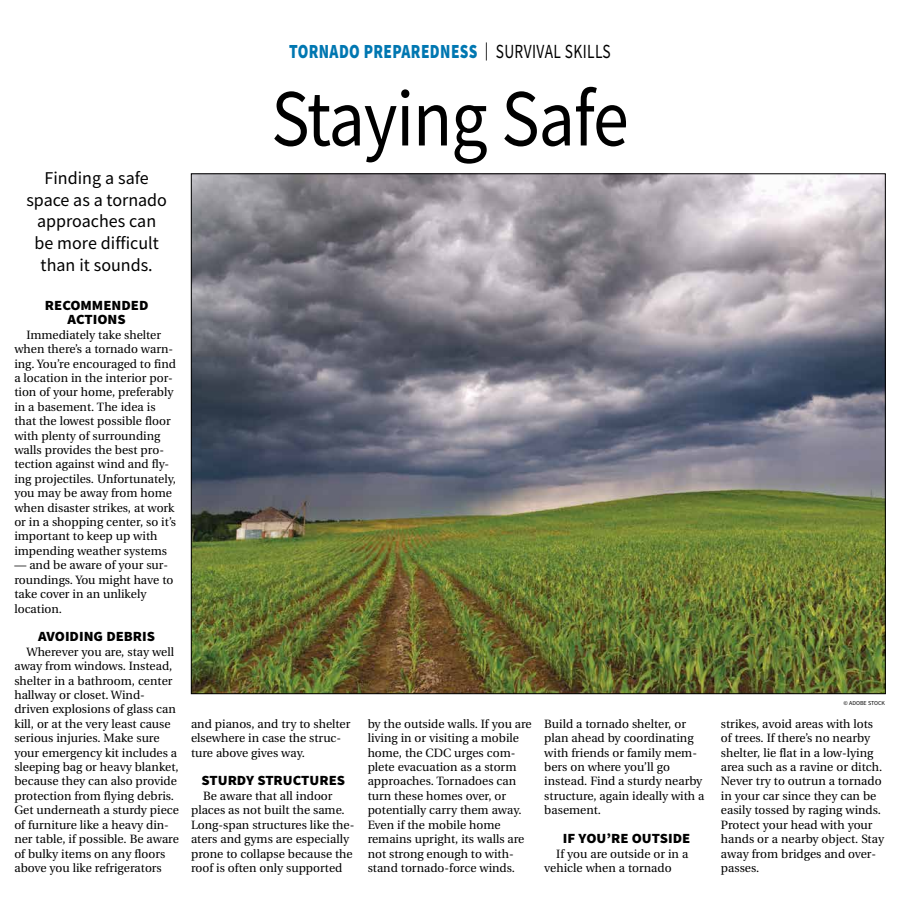
<style>
.page{position:relative;width:900px;height:908px;background:#fff}
.page>*{position:absolute;margin:0;border:0;box-sizing:border-box;transform-origin:0 0}
.t1{font:81px "Source Sans Pro";letter-spacing:-.015em;color:#000;scale:.89 1}
.t2{font:900 20px "Source Sans Pro";letter-spacing:.025em;color:#0077b1;scale:.77 1}
.t3{font:18px/21.6px "Source Sans Pro";color:#000;text-align:center}
.t4{font:900 14px/14.4px "Source Sans Pro";color:#000;text-align:center;scale:1.05 1}
.t5{font:12px/14.4px "Utopia";color:#000}
.t6{font:6px "Source Sans Pro";color:#000}
.s1{font-weight:400;font-size:18px;color:#000}
.s2{font-weight:400;color:#000}
</style>
<div class="page">
<img style="left:193px;top:175px;width:691px;height:516px">
<h3 class="t3" style="left:26px;top:167px;width:142px">Finding a safe space as a tornado approaches can be more difficult than it sounds.</h3>
<p class="t4" style="left:45px;top:298px;width:100px">RECOMMENDED<br>ACTIONS</p>
<p class="t5" style="left:14px;top:327px;width:163px;text-indent:12px">Immediately take shelter when there’s a tornado warn&shy;ing. You’re encouraged to find a location in the interior por&shy;tion of your home, preferably in a basement. The idea is that the lowest possible floor with plenty of surrounding walls provides the best pro&shy;tection against wind and fly&shy;ing projectiles. Unfortunately, you may be away from home when disaster strikes, at work or in a shopping center, so it’s important to keep up with impending weather systems</p>
<p class="t5" style="left:14px;top:558px;width:161px">— and be aware of your sur&shy;roundings. You might have to take cover in an unlikely location.</p>
<p class="t4" style="left:38px;top:629px;width:113px">AVOIDING DEBRIS</p>
<p class="t5" style="left:14px;top:644px;width:166px;text-indent:12px">Wherever you are, stay well away from windows. Instead, shelter in a bathroom, center hallway or closet. Wind&shy;driven explosions of glass can kill, or at the very least cause serious injuries. Make sure your emergency kit includes a sleeping bag or heavy blanket, because they can also provide protection from flying debris.<br>Get underneath a sturdy piece of furniture like a heavy din&shy;ner table, if possible. Be aware of bulky items on any floors above you like refrigerators</p>
<h2 class="t2" style="left:289px;top:38px;width:419px">TORNADO PREPAREDNESS <span class="s1">|</span> <span class="s2">SURVIVAL SKILLS</span></h2>
<h1 class="t1" style="left:271px;top:67px;width:403px">Staying Safe</h1>
<p class="t5" style="left:191px;top:716px;width:161px">and pianos, and try to shelter elsewhere in case the struc&shy;ture above gives way.</p>
<p class="t4" style="left:202px;top:773px;width:138px">STURDY STRUCTURES</p>
<p class="t5" style="left:191px;top:788px;width:165px;text-indent:12px">Be aware that all indoor places as not built the same.<br>Long-span structures like the&shy;aters and gyms are especially prone to collapse because the roof is often only supported</p>
<p class="t5" style="left:368px;top:716px;width:166px">by the outside walls. If you are living in or visiting a mobile home, the CDC urges com&shy;plete evacuation as a storm approaches. Tornadoes can turn these homes over, or potentially carry them away.<br>Even if the mobile home remains upright, its walls are not strong enough to with&shy;stand tornado-force winds.</p>
<p class="t5" style="left:544px;top:716px;width:162px">Build a tornado shelter, or plan ahead by coordinating with friends or family mem&shy;bers on where you’ll go instead. Find a sturdy nearby structure, again ideally with a basement.</p>
<p class="t4" style="left:563px;top:830px;width:123px">IF YOU’RE OUTSIDE</p>
<p class="t5" style="left:544px;top:846px;width:146px;text-indent:12px">If you are outside or in a vehicle when a tornado</p>
<p class="t6" style="left:844px;top:699px;width:43px">© ADOBE STOCK</p>
<p class="t5" style="left:721px;top:716px;width:165px">strikes, avoid areas with lots of trees. If there’s no nearby shelter, lie flat in a low-lying area such as a ravine or ditch.<br>Never try to outrun a tornado in your car since they can be easily tossed by raging winds.<br>Protect your head with your hands or a nearby object. Stay away from bridges and over&shy;passes.</p>
</div>
